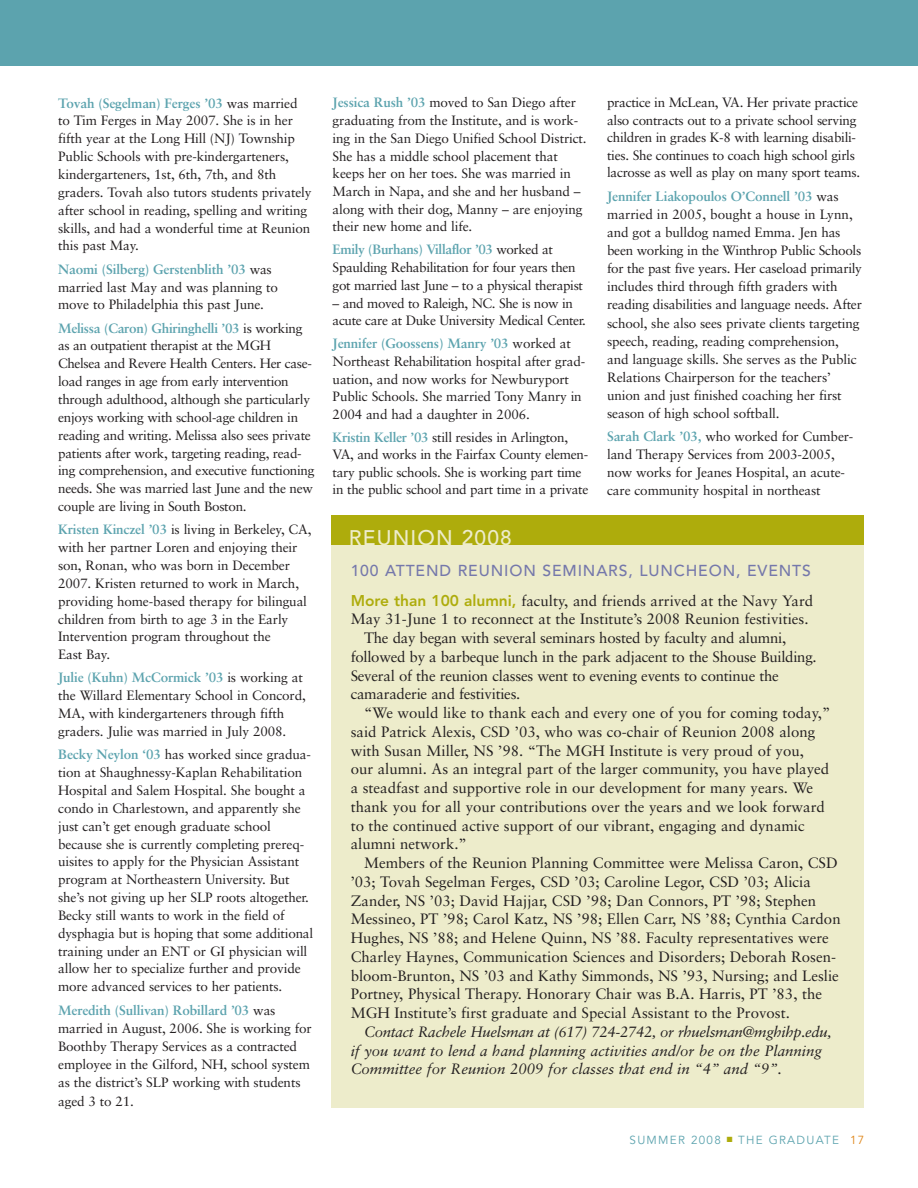
<style>
.page{position:relative;width:918px;height:1188px;background:#fff}
.page>*{position:absolute;margin:0;border:0;box-sizing:border-box;transform-origin:0 0}
.t1{font:500 21px "Avenir";letter-spacing:.055em;color:#edeccb}
.t2{font:500 15.75px "Avenir";letter-spacing:.055em;color:#7578ab}
.t3{font:15px "Sabon";color:#231f20}
.t4{font:italic 15px/18.8px "Sabon";color:#231f20}
.t5{font:13.5px/17.9px "Sabon";letter-spacing:-.01em;color:#231f20}
.t6{font:13.5px/17.7px "Sabon";letter-spacing:-.03em;color:#231f20}
.t7{font:11.7px "Avenir";letter-spacing:.11em;color:#5ca3ae}
.s1{font-weight:700;color:#5ca3ae}
.s2{font-family:"Avenir";font-weight:800;font-size:15.6px;color:#aeac0c}
.s3{color:#df8619}
</style>
<div class="page">
<div style="left:0;top:0;width:918px;height:66px;background:#5ca3ae"></div>
<div style="left:331px;top:518px;width:533px;height:590px;background:#edeccb"></div>
<div style="left:331px;top:515px;width:533px;height:30px;background:#aeac0c"></div>
<p class="t5" style="left:58px;top:95px;width:255px"><span class="s1">Tovah (Segelman) Ferges ’03</span> was married to Tim Ferges in May 2007. She is in her fifth year at the Long Hill (NJ) Township Public Schools with pre-kindergarteners, kindergarteners, 1st, 6th, 7th, and 8th graders. Tovah also tutors students privately after school in reading, spelling and writing skills, and had a wonderful time at Reunion this past May.</p>
<p class="t5" style="left:58px;top:261px;width:221px"><span class="s1">Naomi (Silberg) Gerstenblith ’03</span> was married last May and was planning to move to Philadelphia this past June.</p>
<p class="t5" style="left:58px;top:320px;width:258px"><span class="s1">Melissa (Caron) Ghiringhelli ’03</span> is working as an outpatient therapist at the MGH Chelsea and Revere Health Centers. Her case&shy;load ranges in age from early intervention through adulthood, although she particularly enjoys working with school-age children in reading and writing. Melissa also sees private patients after work, targeting reading, read&shy;ing comprehension, and executive functioning needs. She was married last June and the new couple are living in South Boston.</p>
<p class="t5" style="left:58px;top:522px;width:255px"><span class="s1">Kristen Kinczel ’03</span> is living in Berkeley, CA, with her partner Loren and enjoying their son, Ronan, who was born in December 2007. Kristen returned to work in March, providing home-based therapy for bilingual children from birth to age 3 in the Early Intervention program throughout the<br>East Bay.</p>
<p class="t5" style="left:58px;top:670px;width:249px"><span class="s1">Julie (Kuhn) McCormick ’03</span> is working at the Willard Elementary School in Concord, MA, with kindergarteners through fifth graders. Julie was married in July 2008.</p>
<p class="t5" style="left:58px;top:747px;width:257px"><span class="s1">Becky Neylon ‘03</span> has worked since gradua&shy;tion at Shaughnessy-Kaplan Rehabilitation Hospital and Salem Hospital. She bought a condo in Charlestown, and apparently she just can’t get enough graduate school because she is currently completing prereq&shy;uisites to apply for the Physician Assistant program at Northeastern University. But she’s not giving up her SLP roots altogether.<br>Becky still wants to work in the field of dysphagia but is hoping that some additional training under an ENT or GI physician will allow her to specialize further and provide more advanced services to her patients.</p>
<p class="t5" style="left:58px;top:1002px;width:255px"><span class="s1">Meredith (Sullivan) Robillard ’03</span> was married in August, 2006. She is working for Boothby Therapy Services as a contracted employee in the Gilford, NH, school system as the district’s SLP working with students aged 3 to 21.</p>
<p class="t5" style="left:333px;top:95px;width:256px"><span class="s1">Jessica Rush ’03</span> moved to San Diego after graduating from the Institute, and is work&shy;ing in the San Diego Unified School District.<br>She has a middle school placement that keeps her on her toes. She was married in March in Napa, and she and her husband – along with their dog, Manny – are enjoying their new home and life.</p>
<p class="t6" style="left:333px;top:242px;width:252px"><span class="s1">Emily (Burhans) Villaflor ’03</span> worked at<br>Spaulding Rehabilitation for four years then got married last June – to a physical therapist</p>
<p class="t6" style="left:333px;top:295px;width:255px">– and moved to Raleigh, NC. She is now in acute care at Duke University Medical Center.</p>
<p class="t5" style="left:333px;top:336px;width:254px"><span class="s1">Jennifer (Goossens) Manry ’03</span> worked at Northeast Rehabilitation hospital after grad&shy;uation, and now works for Newburyport Public Schools. She married Tony Manry in 2004 and had a daughter in 2006.</p>
<p class="t5" style="left:333px;top:430px;width:257px;line-height:17.4px"><span class="s1">Kristin Keller ’03</span> still resides in Arlington, VA, and works in the Fairfax County elemen&shy;tary public schools. She is working part time in the public school and part time in a private</p>
<p class="t5" style="left:607px;top:95px;width:255px;line-height:17.4px">practice in McLean, VA. Her private practice also contracts out to a private school serving children in grades K-8 with learning disabili&shy;ties. She continues to coach high school girls lacrosse as well as play on many sport teams.</p>
<p class="t5" style="left:607px;top:188px;width:256px"><span class="s1">Jennifer Liakopoulos O’Connell ’03</span> was married in 2005, bought a house in Lynn, and got a bulldog named Emma. Jen has been working in the Winthrop Public Schools for the past five years. Her caseload primarily includes third through fifth graders with reading disabilities and language needs. After school, she also sees private clients targeting speech, reading, reading comprehension, and language skills. She serves as the Public Relations Chairperson for the teachers’ union and just finished coaching her first season of high school softball.</p>
<p class="t5" style="left:607px;top:429px;width:248px"><span class="s1">Sarah Clark ’03,</span> who worked for Cumber&shy;land Therapy Services from 2003-2005, now works for Jeanes Hospital, an acute&shy;care community hospital in northeast</p>
<h1 class="t1" style="left:349px;top:529px;width:165px">REUNION 2008</h1>
<p class="t2" style="left:351px;top:564px;width:462px">100 ATTEND REUNION SEMINARS, LUNCHEON, EVENTS</p>
<p class="t3" style="left:351px;top:594px;width:464px"><span class="s2">More than 100 alumni,</span> faculty, and friends arrived at the Navy Yard</p>
<p class="t3" style="left:351px;top:613px;width:459px">May 31-June 1 to reconnect at the Institute’s 2008 Reunion festivities.</p>
<p class="t3" style="left:364px;top:632px;width:424px">The day began with several seminars hosted by faculty and alumni,</p>
<p class="t3" style="left:351px;top:650px;width:468px">followed by a barbeque lunch in the park adjacent to the Shouse Building.</p>
<p class="t3" style="left:351px;top:669px;width:430px">Several of the reunion classes went to evening events to continue the</p>
<p class="t3" style="left:351px;top:688px;width:171px">camaraderie and festivities.</p>
<p class="t3" style="left:364px;top:707px;width:468px">“We would like to thank each and every one of you for coming today,”</p>
<p class="t3" style="left:351px;top:725px;width:466px">said Patrick Alexis, CSD ’03, who was co-chair of Reunion 2008 along</p>
<p class="t3" style="left:351px;top:744px;width:455px">with Susan Miller, NS ’98. “The MGH Institute is very proud of you,</p>
<p class="t3" style="left:351px;top:763px;width:480px">our alumni. As an integral part of the larger community, you have played</p>
<p class="t3" style="left:351px;top:782px;width:464px">a steadfast and supportive role in our development for many years. We</p>
<p class="t3" style="left:351px;top:800px;width:476px">thank you for all your contributions over the years and we look forward</p>
<p class="t3" style="left:351px;top:819px;width:456px">to the continued active support of our vibrant, engaging and dynamic</p>
<p class="t3" style="left:351px;top:838px;width:118px">alumni network.”</p>
<p class="t3" style="left:364px;top:857px;width:475px">Members of the Reunion Planning Committee were Melissa Caron, CSD</p>
<p class="t3" style="left:351px;top:875px;width:462px">’03; Tovah Segelman Ferges, CSD ’03; Caroline Legor, CSD ’03; Alicia</p>
<p class="t3" style="left:351px;top:894px;width:467px">Zander, NS ’03; David Hajjar, CSD ’98; Dan Connors, PT ’98; Stephen</p>
<p class="t3" style="left:351px;top:913px;width:492px">Messineo, PT ’98; Carol Katz, NS ’98; Ellen Carr, NS ’88; Cynthia Cardon</p>
<p class="t3" style="left:351px;top:932px;width:480px">Hughes, NS ’88; and Helene Quinn, NS ’88. Faculty representatives were</p>
<p class="t3" style="left:351px;top:950px;width:487px">Charley Haynes, Communication Sciences and Disorders; Deborah Rosen-</p>
<p class="t3" style="left:351px;top:969px;width:490px">bloom-Brunton, NS ’03 and Kathy Simmonds, NS ’93, Nursing; and Leslie</p>
<p class="t3" style="left:351px;top:988px;width:473px">Portney, Physical Therapy. Honorary Chair was B.A. Harris, PT ’83, the</p>
<p class="t3" style="left:351px;top:1007px;width:441px">MGH Institute’s first graduate and Special Assistant to the Provost.</p>
<p class="t4" style="left:351px;top:1023px;width:483px;text-indent:14px">Contact Rachele Huelsman at (617) 724-2742, or rhuelsman@mghihp.edu, if you want to lend a hand planning activities and/or be on the Planning<br>Committee for Reunion 2009 for classes that end in “4” and “9”.</p>
<p class="t7" style="left:630px;top:1135px;width:236px">SUMMER 2008 <sup>■</sup> THE GRADUATE <span class="s3">17</span></p>
</div>
